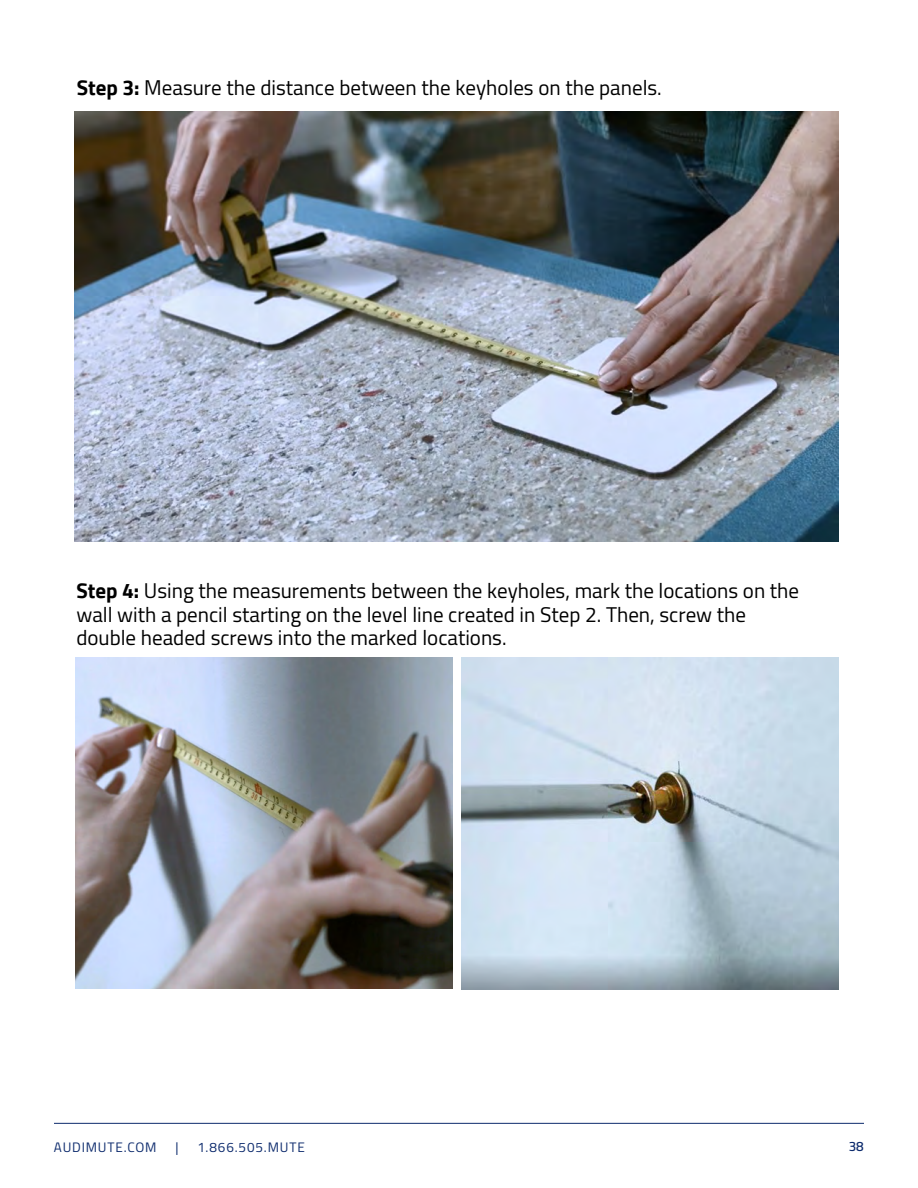
<style>
.page{position:relative;width:918px;height:1188px;background:#fff}
.page>*{position:absolute;margin:0;border:0;box-sizing:border-box;transform-origin:0 0}
.t1{font:21px/23.7px "Cairo";color:#000}
.t2{font:13.5px "Cairo";letter-spacing:.06em;color:#0d2b6d}
.t3{font:600 13.5px "Cairo";color:#0d2b6d}
.s1{font-weight:700}
</style>
<div class="page">
<hr style="left:54px;top:1123px;width:810px;height:1px;background:#0d2b6d">
<img style="left:75px;top:111px;width:763px;height:430px">
<img style="left:76px;top:657px;width:376px;height:332px">
<img style="left:462px;top:658px;width:376px;height:331px">
<p class="t1" style="left:77px;top:75px;width:587px"><span class="s1">Step 3:</span> Measure the distance between the keyholes on the panels.</p>
<p class="t1" style="left:76px;top:579px;width:724px"><span class="s1">Step 4:</span> Using the measurements between the keyholes, mark the locations on the wall with a pencil starting on the level line created in Step 2. Then, screw the double headed screws into the marked locations.</p>
<p class="t2" style="left:54px;top:1136px;width:104px">AUDIMUTE.COM</p>
<p class="t2" style="left:175px;top:1136px;width:5px">|</p>
<p class="t2" style="left:197px;top:1136px;width:109px">1.866.505.MUTE</p>
<p class="t3" style="left:849px;top:1135px;width:16px">38</p>
</div>
